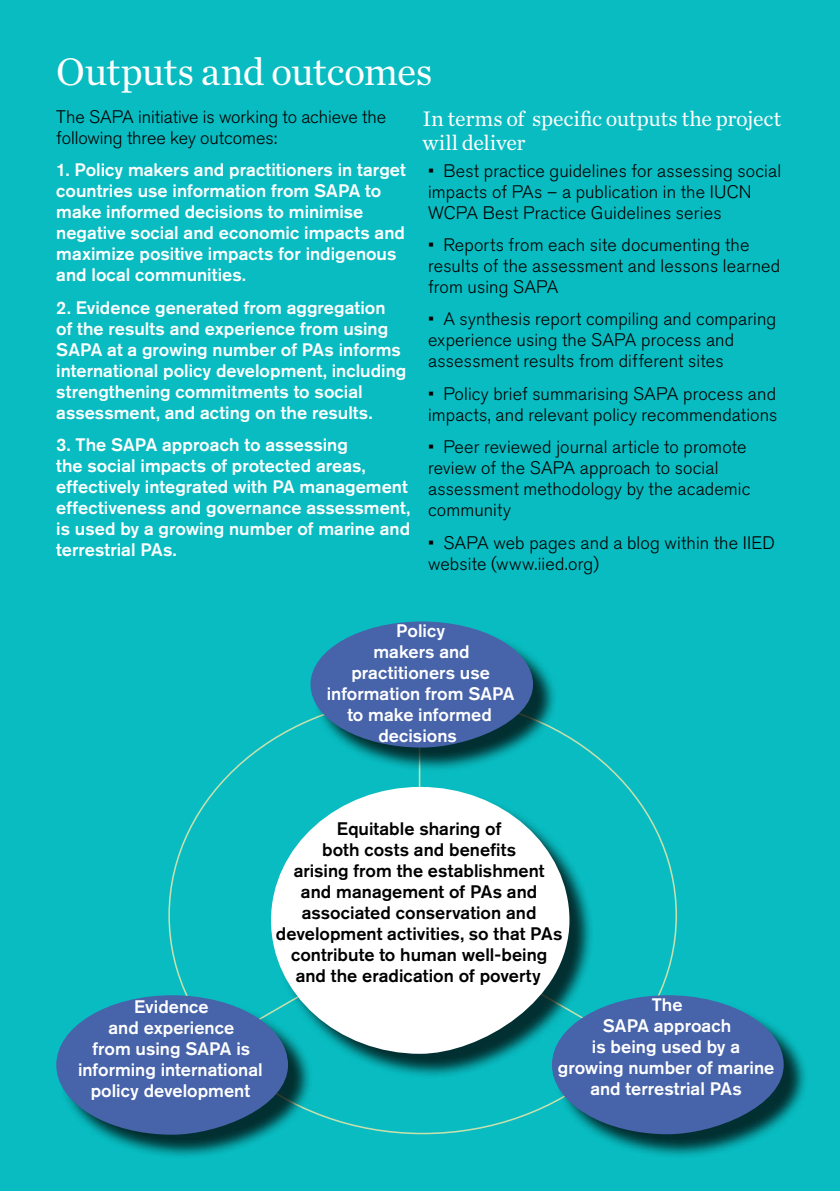
<style>
.page{position:relative;width:840px;height:1191px;background:#fff}
.page>*{position:absolute;margin:0;border:0;box-sizing:border-box;transform-origin:0 0}
.t1{font:40px "Chronicle Text G1";letter-spacing:-.025em;color:#fff}
.t2{font:22px/24px "Chronicle Text G1";letter-spacing:-.01em;color:#fff}
.t3{font:500 18px/21px "Akzidenz Grotesk BE";color:#fff}
.t4{font:300 18px/21px "Akzidenz Grotesk BE";letter-spacing:.01em;color:#000}
.t5{font:500 18px/21px "Akzidenz Grotesk BE";color:#000;text-align:center}
</style>
<div class="page">
<div style="left:0;top:0;width:839px;height:1191px;background:#08bcc1"></div>
<div style="left:59px;top:998px;width:254px;height:161px;background:#000;opacity:.75"></div>
<div style="left:56px;top:995px;width:232px;height:139px;background:#4763a9;border-radius:50%"></div>
<div style="left:554px;top:998px;width:254px;height:161px;background:#000;opacity:.75"></div>
<div style="left:551px;top:995px;width:232px;height:139px;background:#4763a9;border-radius:50%"></div>
<hr style="left:418px;top:694px;width:2px;height:229px;background:#c6e1ae">
<div style="left:274px;top:790px;width:319px;height:288px;background:#000;opacity:.75"></div>
<div style="left:271px;top:787px;width:298px;height:266px;background:#fff;border-radius:50%"></div>
<div style="left:314px;top:625px;width:243px;height:147px;background:#000;opacity:.75"></div>
<div style="left:310px;top:621px;width:222px;height:126px;background:#4763a9;border-radius:50%"></div>
<h1 class="t1" style="left:56px;top:41px;width:377px">Outputs and outcomes</h1>
<p class="t4" style="left:56px;top:107px;width:331px">The SAPA initiative is working to achieve the following three key outcomes:</p>
<p class="t3" style="left:56px;top:159px;width:351px">1. Policy makers and practitioners in target countries use information from SAPA to make informed decisions to minimise negative social and economic impacts and maximize positive impacts for indigenous and local communities.</p>
<p class="t3" style="left:56px;top:296px;width:351px">2. Evidence generated from aggregation<br>of the results and experience from using SAPA at a growing number of PAs informs international policy development, including strengthening commitments to social assessment, and acting on the results.</p>
<p class="t3" style="left:56px;top:434px;width:355px">3. The SAPA approach to assessing<br>the social impacts of protected areas, effectively integrated with PA management effectiveness and governance assessment, is used by a growing number of marine and terrestrial PAs.</p>
<p class="t2" style="left:422px;top:105px;width:360px">In terms of specific outputs the project will deliver</p>
<p class="t4" style="left:428px;top:160px;width:354px">• Best practice guidelines for assessing social impacts of PAs – a publication in the IUCN<br>WCPA Best Practice Guidelines series</p>
<p class="t4" style="left:428px;top:235px;width:353px">• Reports from each site documenting the results of the assessment and lessons learned from using SAPA</p>
<p class="t4" style="left:428px;top:309px;width:349px">• A synthesis report compiling and comparing experience using the SAPA process and assessment results from different sites</p>
<p class="t4" style="left:428px;top:383px;width:351px">• Policy brief summarising SAPA process and impacts, and relevant policy recommendations</p>
<p class="t4" style="left:428px;top:437px;width:324px">• Peer reviewed journal article to promote review of the SAPA approach to social assessment methodology by the academic community</p>
<p class="t4" style="left:428px;top:532px;width:348px">• SAPA web pages and a blog within the IIED website (www.iied.org)</p>
<p class="t3" style="left:326px;top:620px;width:189px;text-align:center">Policy<br>makers and practitioners use information from SAPA to make informed decisions</p>
<p class="t5" style="left:276px;top:817px;width:288px">Equitable sharing of<br>both costs and benefits<br>arising from the establishment<br>and management of PAs and associated conservation and development activities, so that PAs contribute to human well-being and the eradication of poverty</p>
<p class="t3" style="left:78px;top:995px;width:186px;text-align:center">Evidence<br>and experience<br>from using SAPA is informing international policy development</p>
<p class="t3" style="left:557px;top:993px;width:218px;text-align:center">The<br>SAPA approach<br>is being used by a growing number of marine and terrestrial PAs</p>
</div>
